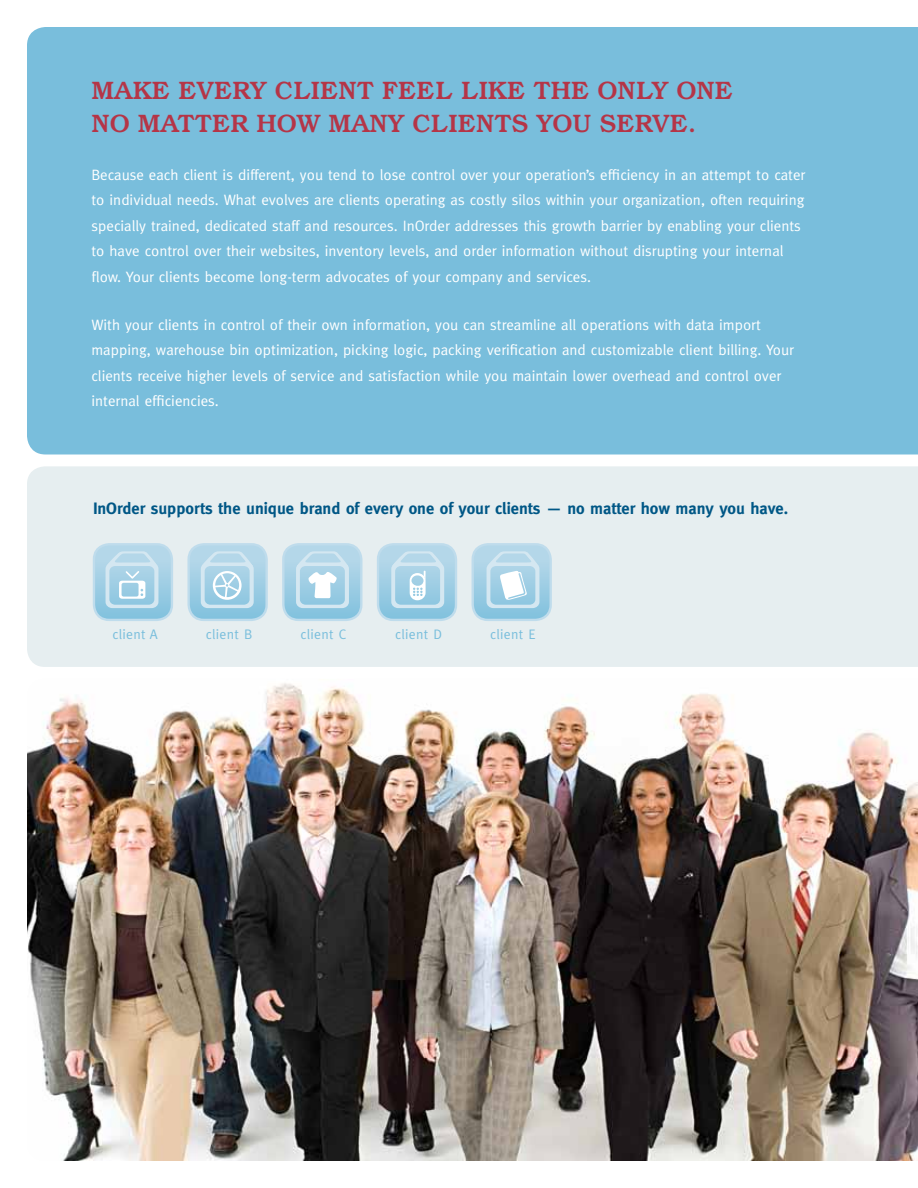
<style>
.page{position:relative;width:918px;height:1188px;background:#fff}
.page>*{position:absolute;margin:0;border:0;box-sizing:border-box;transform-origin:0 0}
.t1{font:500 25.5px/33px "Bookman IT Cby BT";color:#b53547}
.t2{font:700 16.5px "Meta";color:#005786}
.t3{font:15px/25.5px "Meta";color:#fff}
.t4{font:13.8px "Meta";letter-spacing:.02em;color:#79bedc}
</style>
<div class="page">
<div style="left:27px;top:466px;width:891px;height:201px;background:#e6eef0"></div>
<div style="left:27px;top:27px;width:891px;height:427px;background:#79bedc"></div>
<div style="left:472px;top:543px;width:80px;height:78px;border:2px solid #bfdcec;border-radius:15px"></div>
<div style="left:377px;top:543px;width:80px;height:78px;border:2px solid #bfdcec;border-radius:15px"></div>
<div style="left:93px;top:543px;width:80px;height:78px;border:2px solid #bfdcec;border-radius:15px"></div>
<div style="left:282px;top:543px;width:80px;height:78px;border:2px solid #bfdcec;border-radius:15px"></div>
<div style="left:187px;top:543px;width:81px;height:78px;border:2px solid #bfdcec;border-radius:15px"></div>
<svg style="left:283px;top:544px;width:78px;height:76px;background:#b1d6e8"></svg>
<svg style="left:473px;top:544px;width:78px;height:76px;background:#b2d7e8"></svg>
<svg style="left:189px;top:544px;width:78px;height:76px;background:#aed5e8"></svg>
<svg style="left:94px;top:544px;width:78px;height:76px;background:#aed5e7"></svg>
<svg style="left:378px;top:544px;width:78px;height:76px;background:#aed5e7"></svg>
<img style="left:27px;top:683px;width:891px;height:478px">
<h1 class="t1" style="left:92px;top:73px;width:643px">MAKE EVERY CLIENT FEEL LIKE THE ONLY ONE<br>NO MATTER HOW MANY CLIENTS YOU SERVE.</h1>
<p class="t3" style="left:92px;top:162px;width:715px">Because each client is different, you tend to lose control over your operation’s efficiency in an attempt to cater to individual needs. What evolves are clients operating as costly silos within your organization, often requiring specially trained, dedicated staff and resources. InOrder addresses this growth barrier by enabling your clients to have control over their websites, inventory levels, and order information without disrupting your internal flow. Your clients become long-term advocates of your company and services.</p>
<p class="t3" style="left:92px;top:312px;width:704px">With your clients in control of their own information, you can streamline all operations with data import mapping, warehouse bin optimization, picking logic, packing verification and customizable client billing. Your clients receive higher levels of service and satisfaction while you maintain lower overhead and control over internal efficiencies.</p>
<p class="t2" style="left:93px;top:499px;width:697px">InOrder supports the unique brand of every one of your clients — no matter how many you have.</p>
<p class="t4" style="left:112px;top:627px;width:47px">client A</p>
<p class="t4" style="left:206px;top:627px;width:48px">client B</p>
<p class="t4" style="left:301px;top:627px;width:47px">client C</p>
<p class="t4" style="left:395px;top:627px;width:48px">client D</p>
<p class="t4" style="left:490px;top:627px;width:47px">client E</p>
</div>
